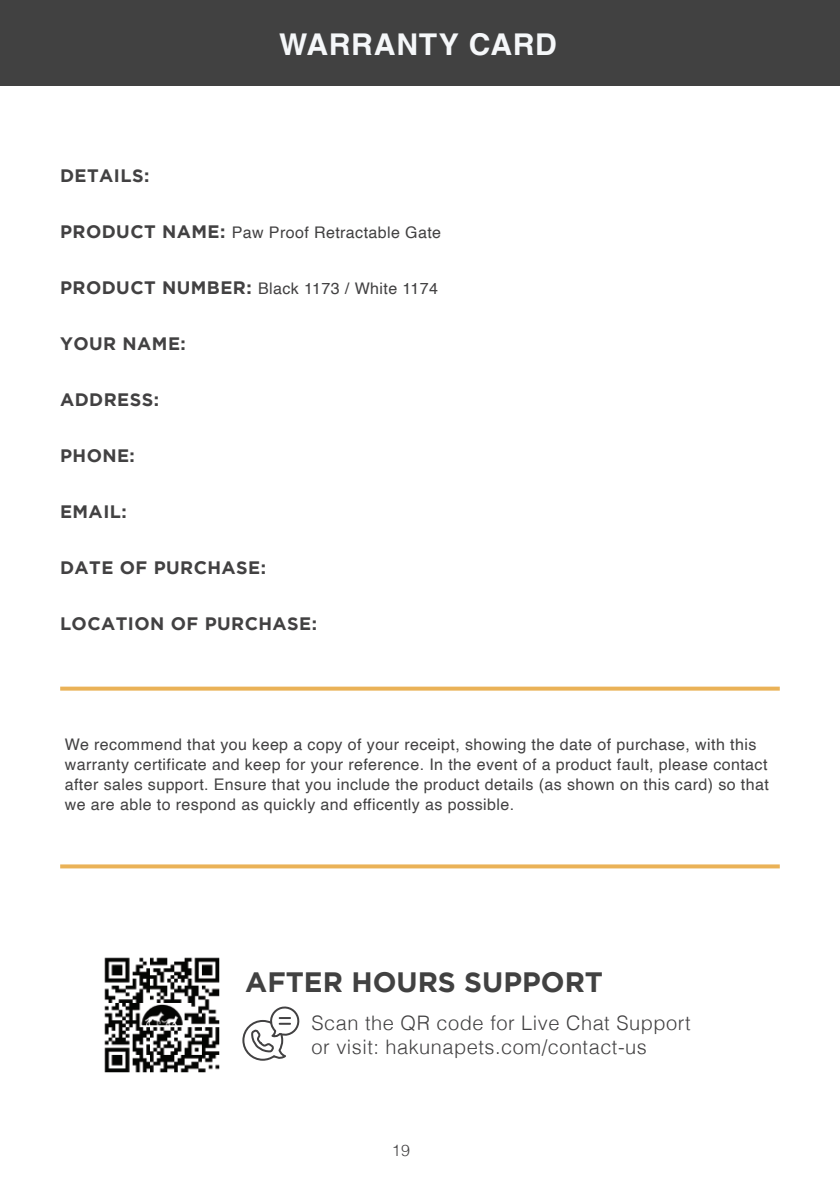
<style>
.page{position:relative;width:840px;height:1191px;background:#fff}
.page>*{position:absolute;margin:0;border:0;box-sizing:border-box;transform-origin:0 0}
.t1{font:700 30px "Helvetica";letter-spacing:.025em;color:#f5f7f9}
.t2{font:700 28px "Gotham";color:#414141}
.t3{font:300 20px/24px "Helvetica";letter-spacing:.025em;color:#424142}
.t4{font:700 18px "Gotham";letter-spacing:.025em;color:#424142}
.t5{font:16px/20px "Helvetica";letter-spacing:.025em;color:#424142}
.t6{font:300 16px "Helvetica";color:#424142}
.s1{font-family:"Gotham";font-weight:700;font-size:18px}
</style>
<div class="page">
<div style="left:0;top:0;width:839px;height:86px;background:#414141"></div>
<svg style="left:60px;top:864px;width:719px;height:4px;background:#ecba69"></svg>
<svg style="left:60px;top:686px;width:719px;height:4px;background:#edbe71"></svg>
<svg style="left:242px;top:1006px;width:57px;height:55px"></svg>
<img style="left:104px;top:957px;width:116px;height:116px">
<p class="t4" style="left:60px;top:165px;width:91px">DETAILS:</p>
<h1 class="t1" style="left:279px;top:26px;width:279px">WARRANTY CARD</h1>
<p class="t5" style="left:60px;top:223px;width:382px"><span class="s1">PRODUCT NAME:</span> Paw Proof Retractable Gate</p>
<p class="t5" style="left:60px;top:279px;width:379px"><span class="s1">PRODUCT NUMBER:</span> Black 1173 / White 1174</p>
<p class="t4" style="left:60px;top:333px;width:127px">YOUR NAME:</p>
<p class="t4" style="left:60px;top:389px;width:100px">ADDRESS:</p>
<p class="t4" style="left:60px;top:445px;width:76px">PHONE:</p>
<p class="t4" style="left:60px;top:501px;width:68px">EMAIL:</p>
<p class="t4" style="left:60px;top:557px;width:207px">DATE OF PURCHASE:</p>
<p class="t4" style="left:60px;top:613px;width:258px">LOCATION OF PURCHASE:</p>
<p class="t5" style="left:65px;top:735px;width:705px">We recommend that you keep a copy of your receipt, showing the date of purchase, with this warranty certificate and keep for your reference. In the event of a product fault, please contact after sales support. Ensure that you include the product details (as shown on this card) so that we are able to respond as quickly and efficently as possible.</p>
<h2 class="t2" style="left:245px;top:965px;width:359px">AFTER HOURS SUPPORT</h2>
<p class="t3" style="left:311px;top:1009px;width:380px">Scan the QR code for Live Chat Support or visit: hakunapets.com/contact-us</p>
<p class="t6" style="left:391px;top:1136px;width:20px">19</p>
</div>
